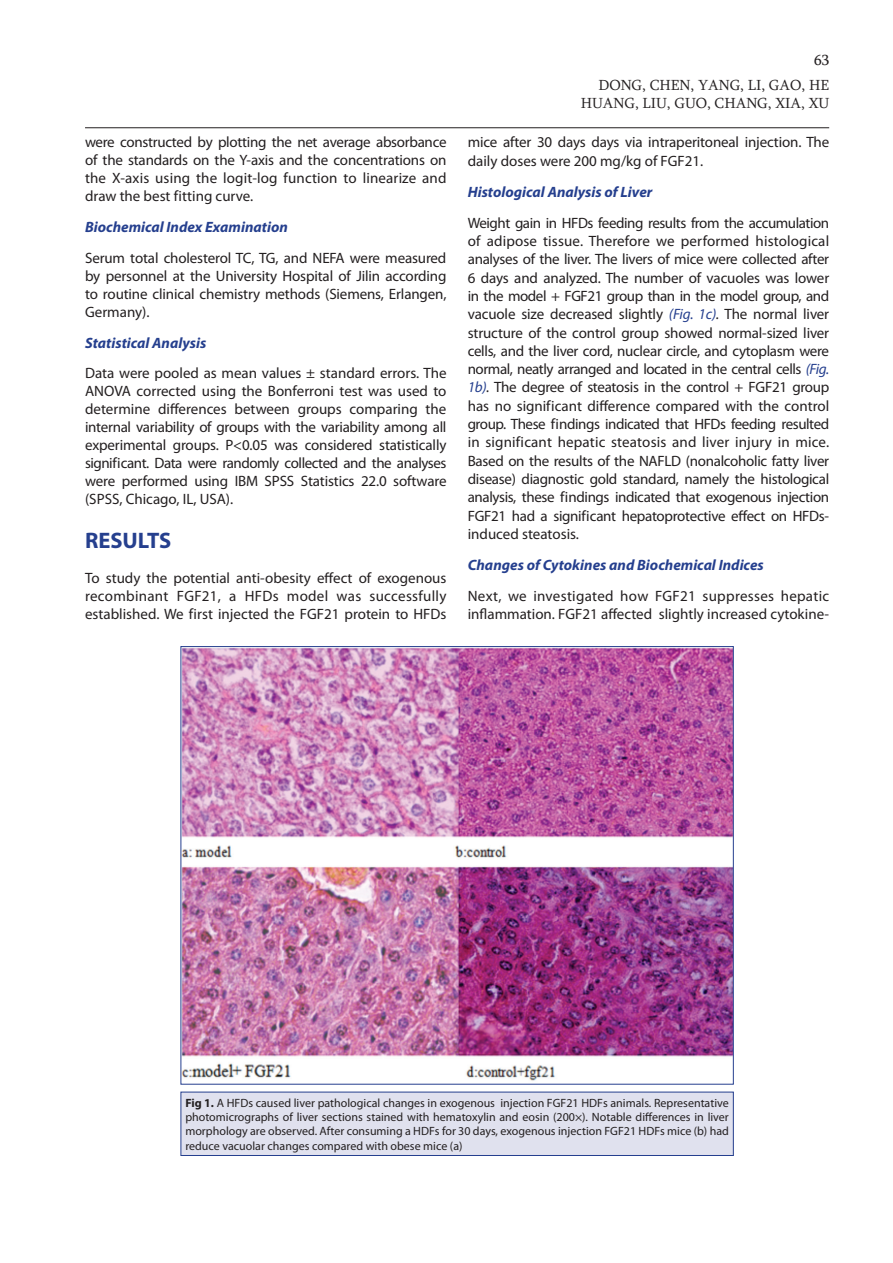
<style>
.page{position:relative;width:893px;height:1263px;background:#fff}
.page>*{position:absolute;margin:0;border:0;box-sizing:border-box;transform-origin:0 0}
.t1{font:700 22.5px "Myriad Pro";color:#253f8e}
.t2{font:15px/18.3px "Myriad Pro";color:#231f20;text-align:justify}
.t3{font:italic 700 15px "Myriad Pro";color:#253f8e}
.t4{font:15px/25px "Sylfaen";color:#231f20;text-align:right}
.t5{font:12px/14.4px "Myriad Pro";color:#231f20;text-align:justify}
.s1{font-style:italic;color:#253f8e}
.s2{font-style:italic}
.s3{font-weight:700}
</style>
<div class="page">
<hr style="left:85px;top:127px;width:744px;height:1px;background:#231f20">
<img style="left:183px;top:648px;width:548px;height:433px">
<div style="left:181px;top:1092px;width:552px;height:63px;background:#e0e1ee"></div>
<div style="left:181px;top:1092px;width:552px;height:64px;border:1px solid #253f8e"></div>
<p class="t2" style="left:85px;top:133px;width:363px">were constructed by plotting the net average absorbance of the standards on the Y-axis and the concentrations on the X-axis using the logit-log function to linearize and draw the best fitting curve.</p>
<p class="t3" style="left:85px;top:217px;width:204px">Biochemical Index Examination</p>
<p class="t2" style="left:85px;top:249px;width:363px">Serum total cholesterol TC, TG, and NEFA were measured by personnel at the University Hospital of Jilin according to routine clinical chemistry methods (Siemens, Erlangen, Germany).</p>
<p class="t3" style="left:85px;top:333px;width:123px">Statistical Analysis</p>
<p class="t2" style="left:85px;top:364px;width:363px">Data were pooled as mean values ± standard errors. The ANOVA corrected using the Bonferroni test was used to determine differences between groups comparing the internal variability of groups with the variability among all experimental groups. P&lt;0.05 was considered statistically significant. Data were randomly collected and the analyses were performed using IBM SPSS Statistics 22.0 software (SPSS, Chicago, IL, USA).</p>
<h1 class="t1" style="left:85px;top:526px;width:88px">RESULTS</h1>
<p class="t2" style="left:85px;top:569px;width:363px">To study the potential anti-obesity effect of exogenous recombinant FGF21, a HFDs model was successfully established. We first injected the FGF21 protein to HFDs</p>
<p class="t4" style="left:598px;top:47px;width:232px">63<br>DONG, CHEN, YANG, LI, GAO, HE</p>
<p class="t4" style="left:581px;top:90px;width:250px">HUANG, LIU, GUO, CHANG, XIA, XU</p>
<p class="t2" style="left:468px;top:133px;width:363px">mice after 30 days days via intraperitoneal injection. The daily doses were 200 mg/kg of FGF21.</p>
<p class="t3" style="left:468px;top:182px;width:186px">Histological Analysis of Liver</p>
<p class="t2" style="left:468px;top:213px;width:363px">Weight gain in HFDs feeding results from the accumulation of adipose tissue. Therefore we performed histological analyses of the liver. The livers of mice were collected after 6 days and analyzed. The number of vacuoles was lower in the model + FGF21 group than in the model group, and vacuole size decreased slightly <span class="s1">(Fig. 1c)</span><span class="s2">.</span> The normal liver structure of the control group showed normal-sized liver cells, and the liver cord, nuclear circle, and cytoplasm were normal, neatly arranged and located in the central cells <span class="s1">(Fig.<br>1b)</span><span class="s2">.</span> The degree of steatosis in the control + FGF21 group has no significant difference compared with the control group. These findings indicated that HFDs feeding resulted in significant hepatic steatosis and liver injury in mice.<br>Based on the results of the NAFLD (nonalcoholic fatty liver disease) diagnostic gold standard, namely the histological analysis, these findings indicated that exogenous injection FGF21 had a significant hepatoprotective effect on HFDs&shy;induced steatosis.</p>
<p class="t3" style="left:468px;top:555px;width:297px">Changes of Cytokines and Biochemical Indices</p>
<p class="t2" style="left:468px;top:587px;width:363px">Next, we investigated how FGF21 suppresses hepatic inflammation. FGF21 affected slightly increased cytokine-</p>
<p class="t5" style="left:185px;top:1095px;width:545px"><span class="s3">Fig 1.</span> A HFDs caused liver pathological changes in exogenous injection FGF21 HDFs animals. Representative photomicrographs of liver sections stained with hematoxylin and eosin (200×). Notable differences in liver morphology are observed. After consuming a HDFs for 30 days, exogenous injection FGF21 HDFs mice (b) had reduce vacuolar changes compared with obese mice (a)</p>
</div>
